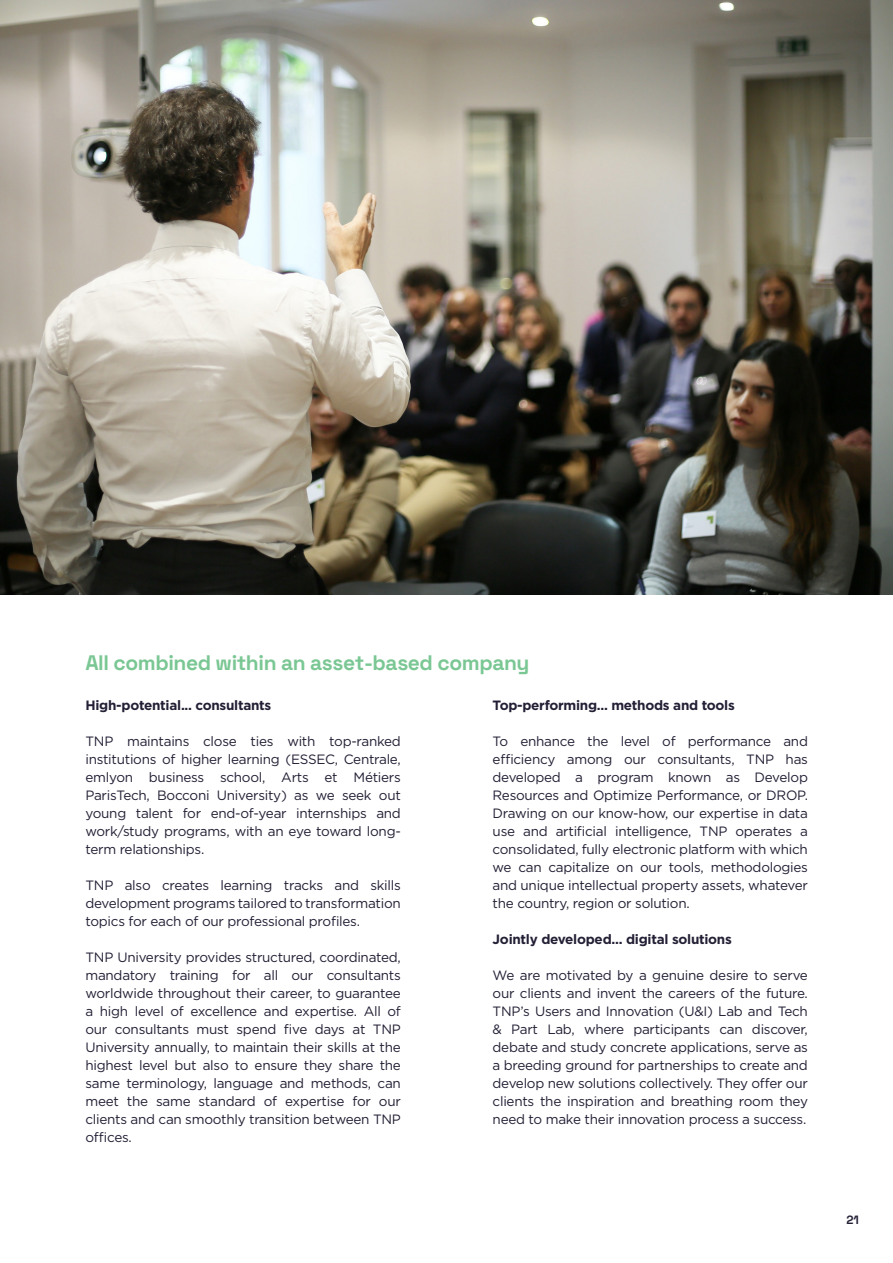
<style>
.page{position:relative;width:893px;height:1263px;background:#fff}
.page>*{position:absolute;margin:0;border:0;box-sizing:border-box;transform-origin:0 0}
.t1{font:300 21px "Space Grotesk";letter-spacing:-.02em;color:#7ac794}
.t2{font:13.5px/18px "Gotham";letter-spacing:-.02em;color:#241f35;text-align:justify}
.t3{font:700 13.5px "Gotham";letter-spacing:-.02em;color:#241f35}
.t4{font:300 12px "Space Grotesk";color:#241f35}
</style>
<div class="page">
<hr style="left:0;top:0;width:1px;height:1263px;background:#241f35">
<img style="left:0;top:0;width:893px;height:595px">
<p class="t1" style="left:85px;top:647px;width:446px">All combined within an asset-based company</p>
<p class="t3" style="left:85px;top:696px;width:187px">High-potential... consultants</p>
<p class="t2" style="left:85px;top:732px;width:317px">TNP maintains close ties with top-ranked institutions of higher learning (ESSEC, Centrale, emlyon business school, Arts et Métiers ParisTech, Bocconi University) as we seek out young talent for end-of-year internships and work/study programs, with an eye toward long&shy;term relationships.</p>
<p class="t2" style="left:85px;top:876px;width:317px">TNP also creates learning tracks and skills development programs tailored to transformation topics for each of our professional profiles.</p>
<p class="t2" style="left:85px;top:948px;width:317px">TNP University provides structured, coordinated, mandatory training for all our consultants worldwide throughout their career, to guarantee a high level of excellence and expertise. All of our consultants must spend five days at TNP University annually, to maintain their skills at the highest level but also to ensure they share the same terminology, language and methods, can meet the same standard of expertise for our clients and can smoothly transition between TNP offices.</p>
<p class="t3" style="left:493px;top:696px;width:244px">Top-performing... methods and tools</p>
<p class="t2" style="left:493px;top:732px;width:317px">To enhance the level of performance and efficiency among our consultants, TNP has developed a program known as Develop Resources and Optimize Performance, or DROP.<br>Drawing on our know-how, our expertise in data use and artificial intelligence, TNP operates a consolidated, fully electronic platform with which we can capitalize on our tools, methodologies and unique intellectual property assets, whatever the country, region or solution.</p>
<p class="t3" style="left:493px;top:930px;width:241px">Jointly developed... digital solutions</p>
<p class="t2" style="left:493px;top:966px;width:317px">We are motivated by a genuine desire to serve our clients and invent the careers of the future.<br>TNP’s Users and Innovation (U&amp;I) Lab and Tech &amp; Part Lab, where participants can discover, debate and study concrete applications, serve as a breeding ground for partnerships to create and develop new solutions collectively. They offer our clients the inspiration and breathing room they need to make their innovation process a success.</p>
<p class="t4" style="left:846px;top:1211px;width:14px">21</p>
</div>
